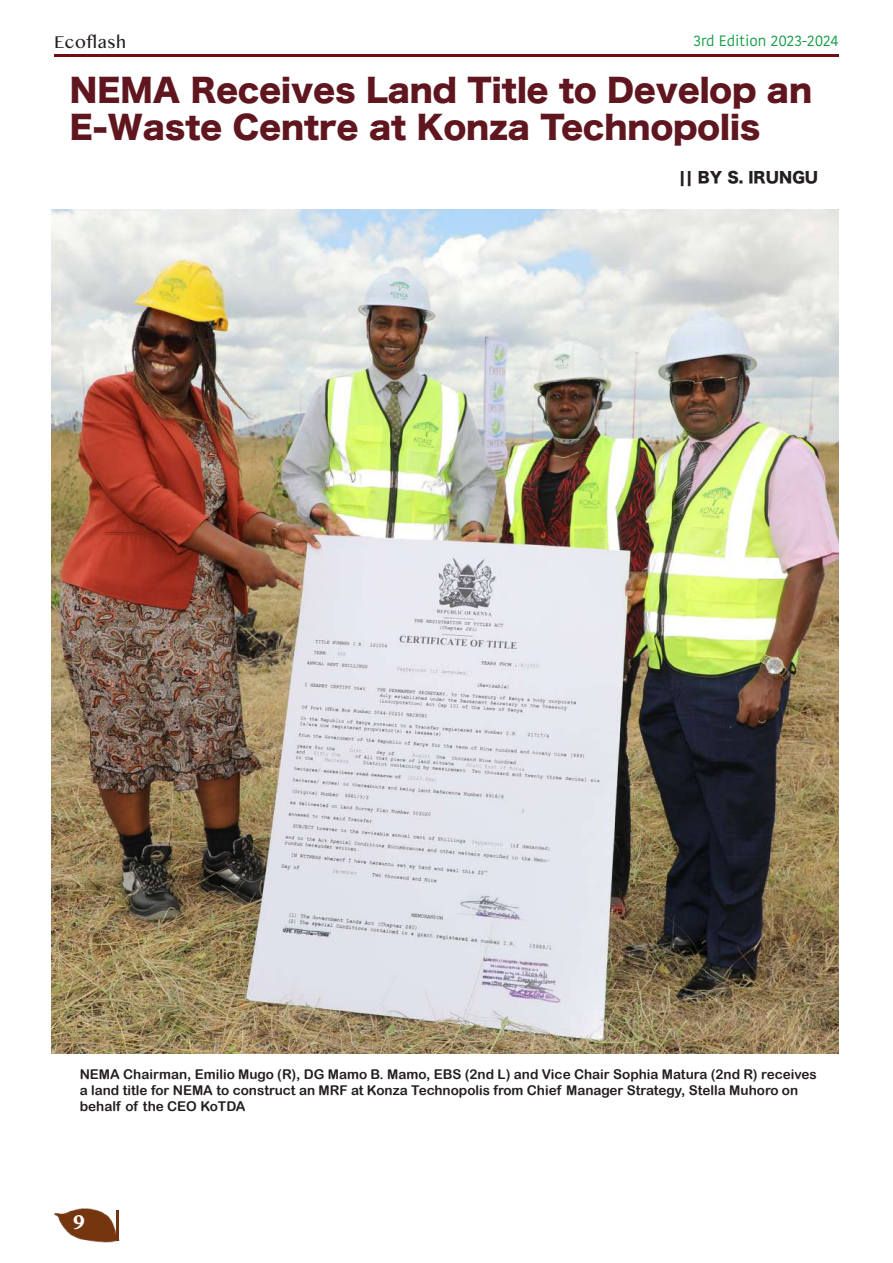
<style>
.page{position:relative;width:893px;height:1263px;background:#fff}
.page>*{position:absolute;margin:0;border:0;box-sizing:border-box;transform-origin:0 0}
.t1{font:31.5px/37.8px "Hira Kaku Std W8";color:#60161e}
.t2{font:700 21px "Lao MN";color:#fff}
.t3{font:18px "Lao MN";color:#241f1f}
.t4{font:15px "Kohinoor Devanagari";color:#159d46}
.t5{font:15px "Hira Kaku Std W8";color:#241f1f}
.t6{font:13.5px/16.2px "Arial Rounded MT Bold";color:#241f1f}
</style>
<div class="page">
<hr style="left:54px;top:54px;width:785px;height:2px;background:#700d0e">
<img style="left:54px;top:1209px;width:65px;height:33px">
<hr style="left:116px;top:1210px;width:2px;height:30px;background:#713411">
<img style="left:52px;top:209px;width:787px;height:844px">
<h3 class="t3" style="left:54px;top:31px;width:74px">Ecoflash</h3>
<p class="t4" style="left:693px;top:32px;width:147px">3rd Edition 2023-2024</p>
<h1 class="t1" style="left:70px;top:72px;width:744px">NEMA Receives Land Title to Develop an<br>E-Waste Centre at Konza Technopolis</h1>
<p class="t5" style="left:679px;top:169px;width:141px">|| BY S. IRUNGU</p>
<p class="t6" style="left:80px;top:1066px;width:739px">NEMA Chairman, Emilio Mugo (R), DG Mamo B. Mamo, EBS (2nd L) and Vice Chair Sophia Matura (2nd R) receives a land title for NEMA to construct an MRF at Konza Technopolis from Chief Manager Strategy, Stella Muhoro on behalf of the CEO KoTDA</p>
<h2 class="t2" style="left:73px;top:1209px;width:13px">9</h2>
</div>
